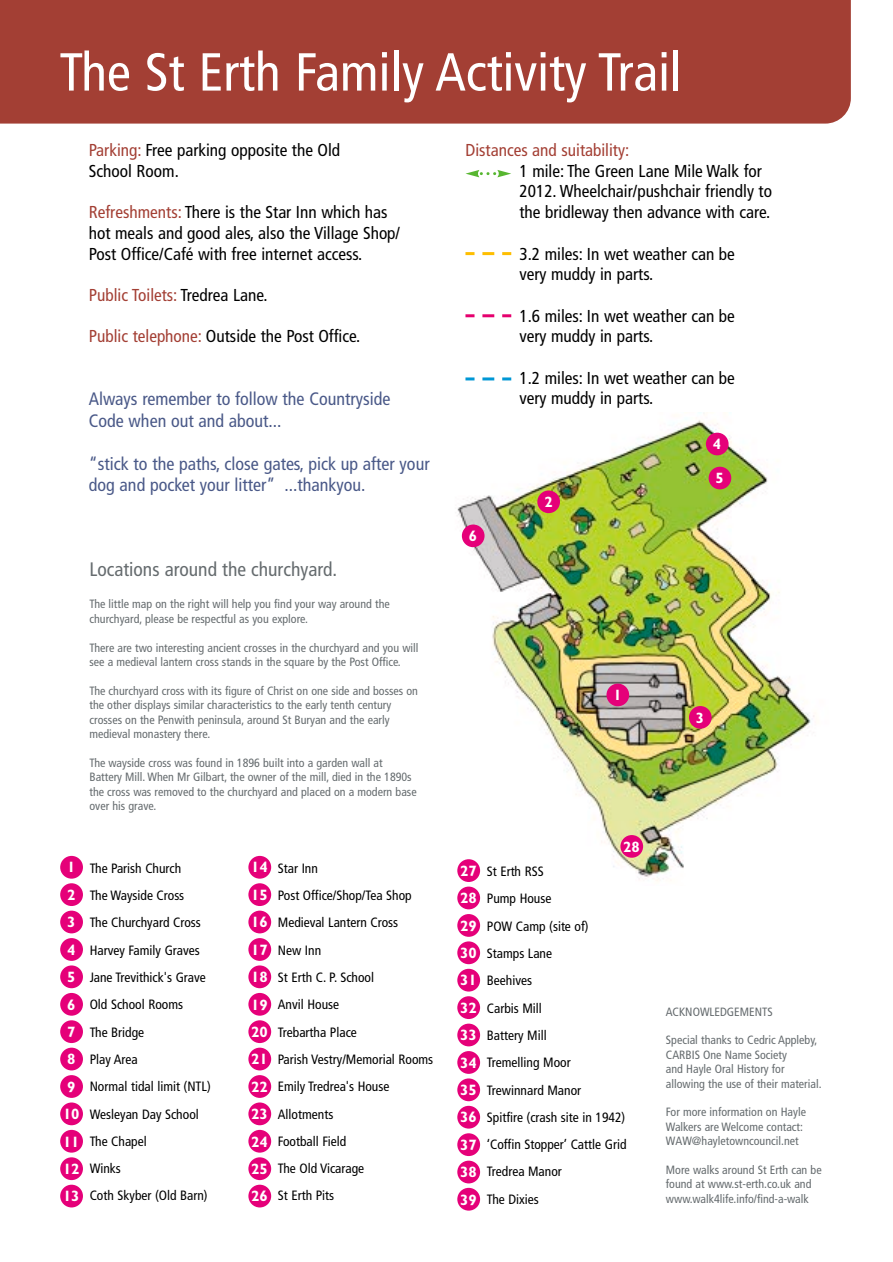
<style>
.page{position:relative;width:893px;height:1262px;background:#fff}
.page>*{position:absolute;margin:0;border:0;box-sizing:border-box;transform-origin:0 0}
.t1{font:condensed 53.4px "Frutiger";color:#fff}
.t2{font:condensed 19.5px "Frutiger";color:#656b6e}
.t3{font:condensed 18px/21.6px "Frutiger";color:#4a5988}
.t4{font:condensed 17.25px/20.7px "Frutiger";color:#000}
.t5{font:condensed 17.25px "Frutiger";color:#a33f34}
.t6{font:700 15.15px/27.5px "Gill Sans";color:#fff;text-align:justify}
.t7{font:700 15px "Gill Sans";color:#fff}
.t8{font:condensed 13.5px/27.3px "Frutiger";color:#000}
.t9{font:condensed 12px/14.4px "Frutiger";color:#656b6e}
.s1{color:#a33f34}
.s2{color:#000}
</style>
<div class="page">
<img style="left:457px;top:420px;width:357px;height:462px">
<div style="left:706px;top:433px;width:22px;height:22px;background:#e50079;border-radius:50%"></div>
<div style="left:708px;top:467px;width:23px;height:22px;background:#e50079;border-radius:50%"></div>
<div style="left:537px;top:490px;width:23px;height:23px;background:#e50079;border-radius:50%"></div>
<div style="left:462px;top:524px;width:22px;height:23px;background:#e50079;border-radius:50%"></div>
<div style="left:689px;top:706px;width:22px;height:22px;background:#e50079;border-radius:50%"></div>
<div style="left:620px;top:835px;width:23px;height:22px;background:#e50079;border-radius:50%"></div>
<div style="left:606px;top:683px;width:23px;height:23px;background:#e50079;border-radius:50%"></div>
<div style="left:60px;top:856px;width:23px;height:22px;background:#e50079;border-radius:50%"></div>
<div style="left:60px;top:883px;width:23px;height:23px;background:#e50079;border-radius:50%"></div>
<div style="left:60px;top:910px;width:23px;height:23px;background:#e50079;border-radius:50%"></div>
<div style="left:60px;top:938px;width:23px;height:22px;background:#e50079;border-radius:50%"></div>
<div style="left:60px;top:965px;width:23px;height:23px;background:#e50079;border-radius:50%"></div>
<div style="left:60px;top:993px;width:23px;height:22px;background:#e50079;border-radius:50%"></div>
<div style="left:60px;top:1020px;width:23px;height:23px;background:#e50079;border-radius:50%"></div>
<div style="left:60px;top:1047px;width:23px;height:23px;background:#e50079;border-radius:50%"></div>
<div style="left:60px;top:1075px;width:23px;height:22px;background:#e50079;border-radius:50%"></div>
<div style="left:60px;top:1102px;width:23px;height:23px;background:#e50079;border-radius:50%"></div>
<div style="left:60px;top:1129px;width:23px;height:23px;background:#e50079;border-radius:50%"></div>
<div style="left:60px;top:1157px;width:23px;height:23px;background:#e50079;border-radius:50%"></div>
<div style="left:60px;top:1184px;width:23px;height:23px;background:#e50079;border-radius:50%"></div>
<div style="left:248px;top:856px;width:23px;height:22px;background:#e50079;border-radius:50%"></div>
<div style="left:248px;top:883px;width:23px;height:23px;background:#e50079;border-radius:50%"></div>
<div style="left:248px;top:910px;width:23px;height:23px;background:#e50079;border-radius:50%"></div>
<div style="left:248px;top:938px;width:23px;height:22px;background:#e50079;border-radius:50%"></div>
<div style="left:248px;top:965px;width:23px;height:23px;background:#e50079;border-radius:50%"></div>
<div style="left:248px;top:993px;width:23px;height:22px;background:#e50079;border-radius:50%"></div>
<div style="left:248px;top:1020px;width:23px;height:23px;background:#e50079;border-radius:50%"></div>
<div style="left:248px;top:1047px;width:23px;height:23px;background:#e50079;border-radius:50%"></div>
<div style="left:248px;top:1075px;width:23px;height:22px;background:#e50079;border-radius:50%"></div>
<div style="left:248px;top:1102px;width:23px;height:23px;background:#e50079;border-radius:50%"></div>
<div style="left:248px;top:1129px;width:23px;height:23px;background:#e50079;border-radius:50%"></div>
<div style="left:248px;top:1157px;width:23px;height:23px;background:#e50079;border-radius:50%"></div>
<div style="left:248px;top:1184px;width:23px;height:23px;background:#e50079;border-radius:50%"></div>
<div style="left:457px;top:859px;width:23px;height:23px;background:#e50079;border-radius:50%"></div>
<div style="left:457px;top:886px;width:23px;height:23px;background:#e50079;border-radius:50%"></div>
<div style="left:457px;top:914px;width:23px;height:22px;background:#e50079;border-radius:50%"></div>
<div style="left:457px;top:941px;width:23px;height:23px;background:#e50079;border-radius:50%"></div>
<div style="left:457px;top:968px;width:23px;height:23px;background:#e50079;border-radius:50%"></div>
<div style="left:457px;top:996px;width:23px;height:23px;background:#e50079;border-radius:50%"></div>
<div style="left:457px;top:1023px;width:23px;height:23px;background:#e50079;border-radius:50%"></div>
<div style="left:457px;top:1051px;width:23px;height:22px;background:#e50079;border-radius:50%"></div>
<div style="left:457px;top:1078px;width:23px;height:23px;background:#e50079;border-radius:50%"></div>
<div style="left:457px;top:1105px;width:23px;height:23px;background:#e50079;border-radius:50%"></div>
<div style="left:457px;top:1133px;width:23px;height:23px;background:#e50079;border-radius:50%"></div>
<div style="left:457px;top:1160px;width:23px;height:23px;background:#e50079;border-radius:50%"></div>
<div style="left:457px;top:1187px;width:23px;height:23px;background:#e50079;border-radius:50%"></div>
<div style="left:0;top:0;width:850px;height:124px;background:#a33f34"></div>
<svg style="left:465px;top:170px;width:46px;height:7px"></svg>
<svg style="left:465px;top:252px;width:46px;height:3px"></svg>
<svg style="left:465px;top:314px;width:46px;height:3px"></svg>
<svg style="left:465px;top:377px;width:46px;height:3px"></svg>
<h1 class="t1" style="left:59px;top:50px;width:624px">The St Erth Family Activity Trail</h1>
<h3 class="t4" style="left:89px;top:141px;width:253px"><span class="s1">Parking:</span> Free parking opposite the Old<br>School Room.</h3>
<h3 class="t4" style="left:89px;top:203px;width:313px"><span class="s1">Refreshments:</span> There is the Star Inn which has hot meals and good ales, also the Village Shop/<br>Post Office/Café with free internet access.</h3>
<h3 class="t5" style="left:89px;top:288px;width:180px">Public Toilets: <span class="s2">Tredrea Lane.</span></h3>
<h3 class="t4" style="left:89px;top:327px;width:273px"><span class="s1">Public telephone:</span> Outside the Post Office.</h3>
<h3 class="t3" style="left:89px;top:389px;width:303px">Always remember to follow the Countryside<br>Code when out and about...</h3>
<h3 class="t3" style="left:89px;top:454px;width:342px">“stick to the paths, close gates, pick up after your dog and pocket your litter” ...thankyou.</h3>
<h2 class="t2" style="left:89px;top:561px;width:249px">Locations around the churchyard.</h2>
<p class="t9" style="left:89px;top:598px;width:302px">The little map on the right will help you find your way around the churchyard, please be respectful as you explore.</p>
<p class="t9" style="left:89px;top:641px;width:330px">There are two interesting ancient crosses in the churchyard and you will see a medieval lantern cross stands in the square by the Post Office.</p>
<p class="t9" style="left:89px;top:684px;width:330px">The churchyard cross with its figure of Christ on one side and bosses on the other displays similar characteristics to the early tenth century crosses on the Penwith peninsula, around St Buryan and the early medieval monastery there.</p>
<p class="t9" style="left:89px;top:756px;width:329px">The wayside cross was found in 1896 built into a garden wall at Battery Mill. When Mr Gilbart, the owner of the mill, died in the 1890s the cross was removed to the churchyard and placed on a modern base over his grave.</p>
<h3 class="t5" style="left:465px;top:143px;width:165px">Distances and suitability:</h3>
<h3 class="t4" style="left:519px;top:162px;width:254px">1 mile: The Green Lane Mile Walk for<br>2012. Wheelchair/pushchair friendly to the bridleway then advance with care.</h3>
<h3 class="t4" style="left:519px;top:244px;width:217px">3.2 miles: In wet weather can be very muddy in parts.</h3>
<h3 class="t4" style="left:519px;top:307px;width:217px">1.6 miles: In wet weather can be very muddy in parts.</h3>
<h3 class="t4" style="left:519px;top:369px;width:217px">1.2 miles: In wet weather can be very muddy in parts.</h3>
<p class="t7" style="left:469px;top:531px;width:10px">6</p>
<p class="t7" style="left:544px;top:497px;width:10px">2</p>
<p class="t7" style="left:712px;top:439px;width:10px">4</p>
<p class="t7" style="left:715px;top:473px;width:10px">5</p>
<p class="t7" style="left:613px;top:690px;width:10px">1</p>
<p class="t7" style="left:623px;top:841px;width:18px">28</p>
<p class="t7" style="left:695px;top:712px;width:10px">3</p>
<p class="t6" style="left:251px;top:855px;width:18px">14<br>15<br>16<br>17<br>18<br>19<br>20<br>21<br>22<br>23<br>24<br>25<br>26</p>
<p class="t6" style="left:460px;top:858px;width:18px">27<br>28<br>29<br>30<br>31<br>32<br>33<br>34<br>35<br>36<br>37<br>38<br>39</p>
<p class="t6" style="left:63px;top:855px;width:18px;text-align:left">1<br>2<br>3<br>4<br>5<br>6<br>7<br>8<br>9<br>10<br>11<br>12<br>13</p>
<p class="t8" style="left:278px;top:855px;width:157px">Star Inn<br>Post Office/Shop/Tea Shop<br>Medieval Lantern Cross<br>New Inn<br>St Erth C. P. School<br>Anvil House<br>Trebartha Place<br>Parish Vestry/Memorial Rooms<br>Emily Tredrea's House<br>Allotments<br>Football Field<br>The Old Vicarage<br>St Erth Pits</p>
<p class="t8" style="left:487px;top:858px;width:141px">St Erth RSS<br>Pump House<br>POW Camp (site of)<br>Stamps Lane<br>Beehives<br>Carbis Mill<br>Battery Mill<br>Tremelling Moor<br>Trewinnard Manor<br>Spitfire (crash site in 1942) ‘Coffin Stopper’ Cattle Grid<br>Tredrea Manor<br>The Dixies</p>
<p class="t8" style="left:90px;top:855px;width:123px">The Parish Church<br>The Wayside Cross<br>The Churchyard Cross<br>Harvey Family Graves<br>Jane Trevithick's Grave<br>Old School Rooms<br>The Bridge<br>Play Area<br>Normal tidal limit (NTL)<br>Wesleyan Day School<br>The Chapel<br>Winks<br>Coth Skyber (Old Barn)</p>
<p class="t9" style="left:666px;top:1005px;width:108px">ACKNOWLEDGEMENTS</p>
<p class="t9" style="left:666px;top:1034px;width:157px">Special thanks to Cedric Appleby,<br>CARBIS One Name Society<br>and Hayle Oral History for allowing the use of their material.</p>
<p class="t9" style="left:666px;top:1106px;width:141px">For more information on Hayle<br>Walkers are Welcome contact:<br>WAW@hayletowncouncil.net</p>
<p class="t9" style="left:666px;top:1163px;width:157px">More walks around St Erth can be found at www.st-erth.co.uk and www.walk4life.info/find-a-walk</p>
</div>
